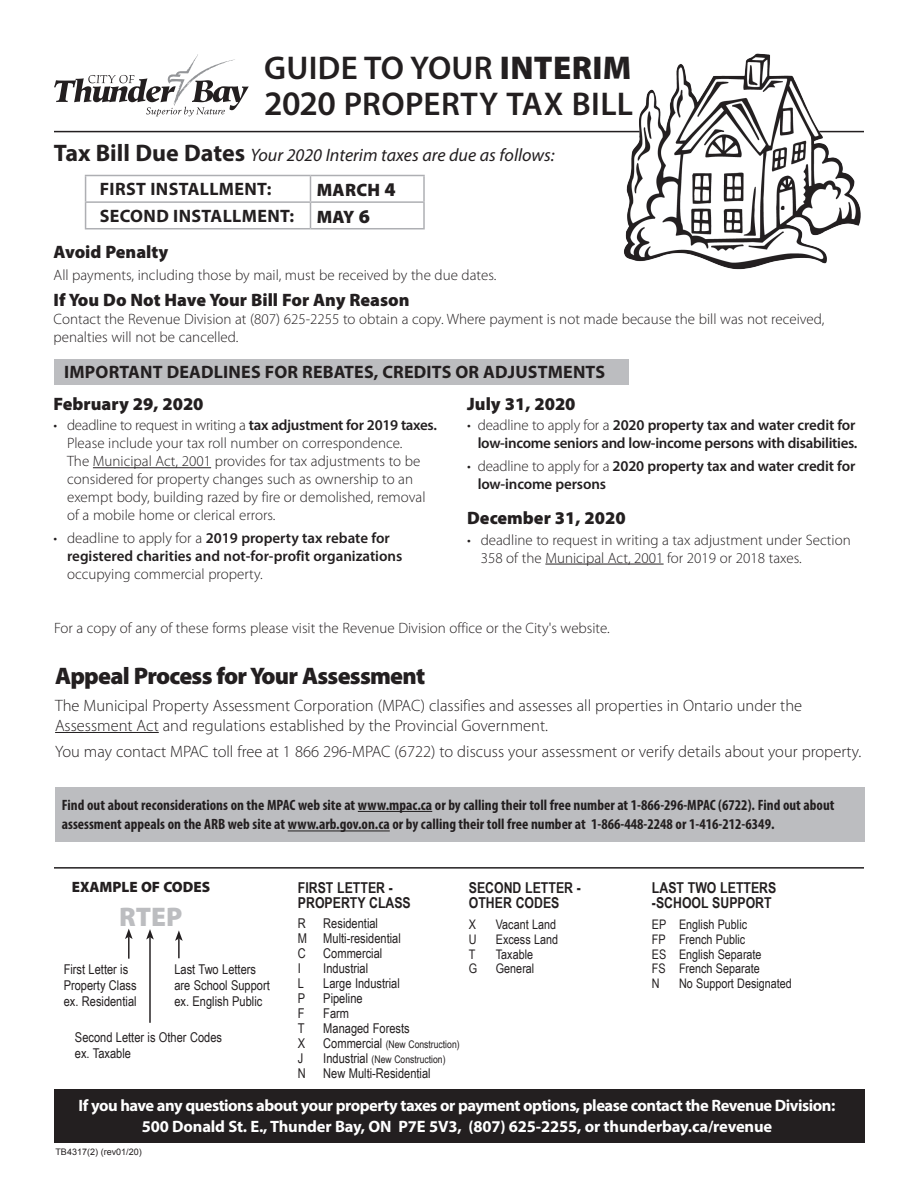
<style>
.page{position:relative;width:918px;height:1188px;background:#fff}
.page>*{position:absolute;margin:0;border:0;box-sizing:border-box;transform-origin:0 0}
.Headline_Profile_Nam{font:600 33px/36px "Myriad Pro";letter-spacing:.01em;color:#231f20}
.t1{font:900 27px "Myriad Pro";color:#bcbdc0}
.Small_Head{font:900 24px "Myriad Pro";letter-spacing:-.03em;color:#231f20}
.Body_Indent_Copy{font:700 18px "Myriad Pro";letter-spacing:.01em;color:#231f20}
.Body_Indent_Copy-2{font:900 18px "Myriad Pro";color:#231f20}
.Small_Head-2{font:italic 18px "Myriad Pro";color:#231f20}
.Body_No_Indent{font:900 18px "Myriad Pro";color:#231f20}
.Small_Head-3{font:900 18px "Myriad Pro";color:#231f20}
.Body_Indent_Copy-3{font:300 16.5px/19.5px "Myriad Pro";color:#231f20}
.Small_Head-4{font:700 16.5px "Myriad Pro";letter-spacing:-.03em;color:#fff}
.Small_Head-5{font:700 16.5px "Myriad Pro";letter-spacing:-.01em;color:#fff}
.Body_No_Indent-2{font:300 15px/18px "Myriad Pro";color:#231f20}
.Body_No_Indent-3{font:600 15px/18px "Myriad Pro";letter-spacing:-.01em;color:#231f20}
.Body_Indent_Copy-4{font:700 condensed 15px/19.5px "Myriad Pro";color:#231f20}
.Body_Indent_Copy-5{font:300 15px/18px "Myriad Pro";color:#231f20}
.t2{font:700 15px/15px "Arial Narrow";color:#231f20}
.t3{font:900 15px "Myriad Pro";color:#231f20}
.t4{font:13.5px/16.2px "Arial Narrow";color:#231f20}
.t5{font:13.2px "Arial Narrow";color:#231f20}
.t6{font:10.5px "Arial Narrow";color:#231f20}
.t7{font:9px "Arial";color:#231f20}
.s1{font-weight:900}
.s2{font-size:34.5px}
.s3{font-weight:700;font-style:normal;font-size:24px}
.s4{font-size:19.5px}
.s5{font-weight:600}
.s6{font-weight:300}
.s7{font-size:13.5px}
</style>
<div class="page">
<div style="left:54px;top:359px;width:575px;height:26px;background:#bcbdc0"></div>
<div style="left:54px;top:1090px;width:811px;height:53px;background:#231f20"></div>
<svg style="left:54px;top:54px;width:195px;height:62px"></svg>
<hr style="left:54px;top:131px;width:810px;height:1px;background:#231f20">
<img style="left:622px;top:53px;width:241px;height:217px">
<div style="left:55px;top:787px;width:810px;height:54px;background:#bcbdc0"></div>
<hr style="left:358px;top:811px;width:74px;height:1px;background:#231f20">
<hr style="left:288px;top:831px;width:102px;height:1px;background:#231f20">
<hr style="left:55px;top:732px;width:104px;height:1px;background:#231f20">
<hr style="left:128px;top:937px;width:2px;height:22px;background:#231f20">
<svg style="left:125px;top:929px;width:8px;height:10px"></svg>
<hr style="left:149px;top:937px;width:2px;height:86px;background:#231f20">
<svg style="left:146px;top:929px;width:8px;height:11px"></svg>
<svg style="left:175px;top:930px;width:8px;height:28px"></svg>
<hr style="left:54px;top:867px;width:810px;height:2px;background:#231f20">
<hr style="left:85px;top:175px;width:225px;height:1px;background:#aeafb3">
<hr style="left:310px;top:175px;width:115px;height:1px;background:#aeafb3">
<hr style="left:423px;top:176px;width:2px;height:25px;background:#aeafb3">
<hr style="left:85px;top:201px;width:225px;height:2px;background:#aeafb3">
<svg style="left:85px;top:176px;width:1px;height:52px"></svg>
<hr style="left:310px;top:201px;width:115px;height:2px;background:#aeafb3">
<svg style="left:310px;top:176px;width:1px;height:52px"></svg>
<hr style="left:423px;top:203px;width:2px;height:25px;background:#aeafb3">
<hr style="left:85px;top:228px;width:225px;height:1px;background:#aeafb3">
<hr style="left:310px;top:228px;width:115px;height:1px;background:#aeafb3">
<hr style="left:93px;top:467px;width:118px;height:1px;background:#231f20">
<hr style="left:545px;top:564px;width:119px;height:1px;background:#231f20">
<p class="Headline_Profile_Nam" style="left:264px;top:49px;width:371px">GUIDE TO YOUR <span class="s1">INTERIM<br></span><span class="s2">2020</span> PROPERTY TAX BILL</p>
<p class="Small_Head-2" style="left:54px;top:143px;width:502px"><span class="s3">Tax Bill Due Dates</span> Your 2020 Interim taxes are due as follows:</p>
<p class="Body_Indent_Copy" style="left:100px;top:177px;width:173px">FIRST INSTALLMENT:</p>
<p class="Body_Indent_Copy-2" style="left:317px;top:178px;width:80px">MARCH <span class="s4">4</span></p>
<p class="Body_Indent_Copy" style="left:100px;top:204px;width:196px">SECOND INSTALLMENT:</p>
<p class="Body_Indent_Copy-2" style="left:317px;top:205px;width:55px">MAY <span class="s4">6</span></p>
<p class="Body_Indent_Copy-2" style="left:54px;top:240px;width:116px">Avoid Penalty</p>
<p class="Body_Indent_Copy-5" style="left:54px;top:266px;width:444px">All payments, including those by mail, must be received by the due dates.</p>
<p class="Body_Indent_Copy-2" style="left:54px;top:288px;width:358px">If You Do Not Have Your Bill For Any Reason</p>
<p class="Body_Indent_Copy-5" style="left:54px;top:310px;width:772px">Contact the Revenue Division at (807) 625-2255 to obtain a copy. Where payment is not made because the bill was not received, penalties will not be cancelled.</p>
<p class="Body_Indent_Copy" style="left:64px;top:361px;width:542px">IMPORTANT DEADLINES FOR REBATES, CREDITS OR ADJUSTMENTS</p>
<p class="Body_No_Indent" style="left:54px;top:392px;width:152px">February 29, 2020</p>
<p class="Body_No_Indent-2" style="left:67px;top:416px;width:371px;text-indent:-14px">• deadline to request in writing a <span class="s5">tax adjustment for 2019 taxes.<br></span>Please include your tax roll number on correspondence.<br>The Municipal Act, 2001 provides for tax adjustments to be considered for property changes such as ownership to an exempt body, building razed by fire or demolished, removal of a mobile home or clerical errors.</p>
<p class="Body_No_Indent-3" style="left:67px;top:528px;width:337px;text-indent:-14px"><span class="s6">• deadline to apply for a</span> 2019 property tax rebate for registered charities and not-for-profit organizations <span class="s6">occupying commercial property.</span></p>
<p class="Small_Head-3" style="left:467px;top:392px;width:110px">July 31, 2020</p>
<p class="Body_No_Indent-3" style="left:467px;top:416px;width:392px;text-align:right"><span class="s6">• deadline to apply for a</span> 2020 property tax and water credit for low-income seniors and low-income persons with disabilities.</p>
<p class="Body_No_Indent-3" style="left:478px;top:456px;width:379px;text-indent:-10px"><span class="s6">• deadline to apply for a</span> 2020 property tax and water credit for low-income persons</p>
<p class="Body_No_Indent" style="left:467px;top:506px;width:160px">December 31, 2020</p>
<p class="Body_No_Indent-2" style="left:481px;top:530px;width:371px;text-indent:-14px">• deadline to request in writing a tax adjustment under Section<br>358 of the Municipal Act, 2001 for 2019 or 2018 taxes.</p>
<p class="Body_No_Indent-2" style="left:54px;top:619px;width:557px">For a copy of any of these forms please visit the Revenue Division office or the City's website.</p>
<p class="Small_Head" style="left:55px;top:659px;width:372px">Appeal Process for Your Assessment</p>
<p class="Body_Indent_Copy-3" style="left:55px;top:696px;width:749px">The Municipal Property Assessment Corporation (MPAC) classifies and assesses all properties in Ontario under the<br>Assessment Act and regulations established by the Provincial Government.</p>
<p class="Body_Indent_Copy-3" style="left:55px;top:742px;width:808px">You may contact MPAC toll free at 1 866 296-MPAC (6722) to discuss your assessment or verify details about your property.</p>
<p class="Body_Indent_Copy-4" style="left:62px;top:795px;width:774px">Find out about reconsiderations on the MPAC web site at www.mpac.ca or by calling their toll free number at 1-866-296-MPAC (6722). Find out about assessment appeals on the ARB web site at www.arb.gov.on.ca or by calling their toll free number at 1-866-448-2248 or 1-416-212-6349.</p>
<p class="t3" style="left:72px;top:877px;width:140px">EXAMPLE OF CODES</p>
<p class="t1" style="left:119px;top:899px;width:65px">RTEP</p>
<p class="t4" style="left:64px;top:961px;width:74px">First Letter is<br>Property Class</p>
<p class="t4" style="left:64px;top:993px;width:74px">ex. Residential</p>
<p class="t4" style="left:75px;top:1029px;width:149px">Second Letter is Other Codes</p>
<p class="t4" style="left:75px;top:1045px;width:58px">ex. Taxable</p>
<p class="t4" style="left:174px;top:961px;width:97px">Last Two Letters are School Support ex. English Public</p>
<p class="t2" style="left:298px;top:879px;width:114px">FIRST LETTER -<br>PROPERTY CLASS</p>
<p class="t4" style="left:298px;top:915px;width:9px">R</p>
<p class="t4" style="left:323px;top:915px;width:56px">Residential</p>
<p class="t4" style="left:298px;top:930px;width:104px">M Multi-residential</p>
<p class="t4" style="left:298px;top:945px;width:9px">C</p>
<p class="t4" style="left:323px;top:945px;width:61px">Commercial</p>
<p class="t4" style="left:298px;top:960px;width:5px">I</p>
<p class="t4" style="left:323px;top:960px;width:46px">Industrial</p>
<p class="t4" style="left:298px;top:975px;width:8px">L</p>
<p class="t4" style="left:323px;top:975px;width:78px">Large Industrial</p>
<p class="t4" style="left:298px;top:990px;width:9px">P</p>
<p class="t4" style="left:323px;top:990px;width:41px">Pipeline</p>
<p class="t4" style="left:298px;top:1005px;width:8px">F</p>
<p class="t4" style="left:323px;top:1005px;width:27px">Farm</p>
<p class="t4" style="left:298px;top:1020px;width:8px">T</p>
<p class="t4" style="left:323px;top:1020px;width:88px">Managed Forests</p>
<p class="t4" style="left:298px;top:1035px;width:9px">X</p>
<p class="t6" style="left:323px;top:1037px;width:138px"><span class="s7">Commercial</span> (New Construction)</p>
<p class="t4" style="left:298px;top:1050px;width:7px">J</p>
<p class="t6" style="left:323px;top:1052px;width:124px"><span class="s7">Industrial</span> (New Construction)</p>
<p class="t4" style="left:298px;top:1065px;width:9px">N</p>
<p class="t4" style="left:323px;top:1065px;width:109px">New Multi-Residential</p>
<p class="t2" style="left:469px;top:879px;width:114px">SECOND LETTER -<br>OTHER CODES</p>
<p class="t5" style="left:469px;top:915px;width:9px">X</p>
<p class="t5" style="left:496px;top:915px;width:62px">Vacant Land</p>
<p class="t5" style="left:469px;top:930px;width:9px">U</p>
<p class="t5" style="left:496px;top:930px;width:64px">Excess Land</p>
<p class="t5" style="left:469px;top:944px;width:8px">T</p>
<p class="t5" style="left:496px;top:944px;width:39px">Taxable</p>
<p class="t5" style="left:469px;top:959px;width:10px">G</p>
<p class="t5" style="left:496px;top:959px;width:40px">General</p>
<p class="t2" style="left:652px;top:879px;width:126px">LAST TWO LETTERS -SCHOOL SUPPORT</p>
<p class="t5" style="left:652px;top:915px;width:97px">EP English Public</p>
<p class="t5" style="left:652px;top:930px;width:95px">FP French Public</p>
<p class="t5" style="left:652px;top:944px;width:111px">ES English Separate</p>
<p class="t5" style="left:652px;top:959px;width:109px">FS French Separate</p>
<p class="t5" style="left:652px;top:974px;width:9px">N</p>
<p class="t5" style="left:679px;top:974px;width:114px">No Support Designated</p>
<p class="Small_Head-4" style="left:79px;top:1095px;width:758px">If you have any questions about your property taxes or payment options, please contact the Revenue Division:</p>
<p class="Small_Head-5" style="left:142px;top:1116px;width:632px">500 Donald St. E., Thunder Bay, ON P7E 5V3, (807) 625-2255, or thunderbay.ca/revenue</p>
<p class="t7" style="left:56px;top:1146px;width:88px">TB4317(2) (rev01/20)</p>
</div>
